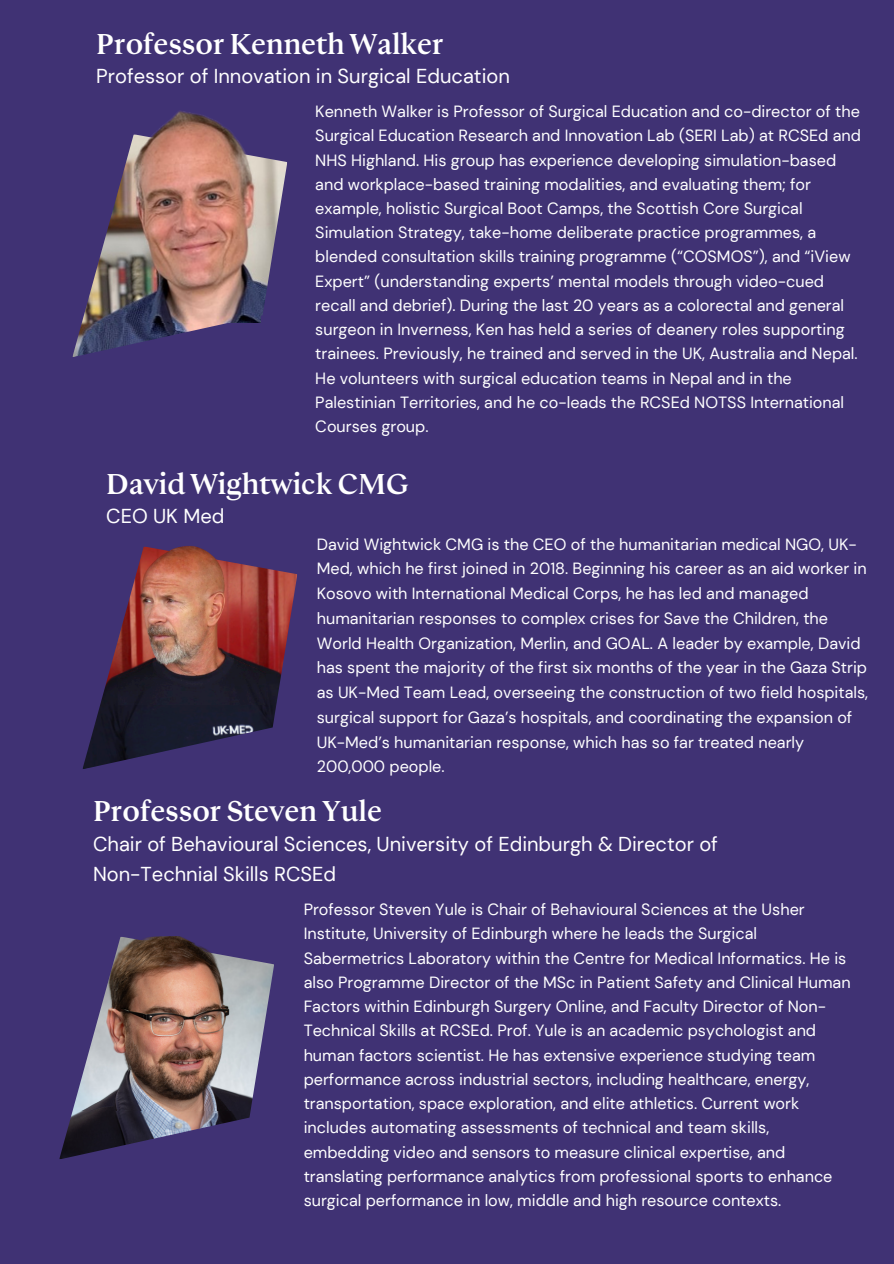
<style>
.page{position:relative;width:894px;height:1264px;background:#fff}
.page>*{position:absolute;margin:0;border:0;box-sizing:border-box;transform-origin:0 0}
.t1{font:32.1px "Doig Display Display";color:#fff}
.t2{font:20.1px/30.3px "DM Sans";color:#fff}
.t3{font:16.2px/24.2px "DM Sans";color:#fff}
</style>
<div class="page">
<div style="left:0;top:0;width:893px;height:1263px;background:#403274"></div>
<img style="left:59px;top:957px;width:215px;height:202px">
<img style="left:59px;top:936px;width:179px;height:174px">
<img style="left:82px;top:568px;width:215px;height:201px">
<img style="left:119px;top:546px;width:146px;height:158px">
<img style="left:72px;top:157px;width:215px;height:200px">
<img style="left:74px;top:111px;width:186px;height:211px">
<h2 class="t1" style="left:96px;top:28px;width:349px">Professor Kenneth Walker</h2>
<h2 class="t2" style="left:96px;top:61px;width:415px">Professor of Innovation in Surgical Education</h2>
<p class="t3" style="left:315px;top:99px;width:547px">Kenneth Walker is Professor of Surgical Education and co-director of the Surgical Education Research and Innovation Lab (SERI Lab) at RCSEd and NHS Highland. His group has experience developing simulation-based and workplace-based training modalities, and evaluating them; for example, holistic Surgical Boot Camps, the Scottish Core Surgical Simulation Strategy, take-home deliberate practice programmes, a blended consultation skills training programme (“COSMOS”), and “iView Expert” (understanding experts’ mental models through video-cued recall and debrief). During the last 20 years as a colorectal and general surgeon in Inverness, Ken has held a series of deanery roles supporting trainees. Previously, he trained and served in the UK, Australia and Nepal.<br>He volunteers with surgical education teams in Nepal and in the Palestinian Territories, and he co-leads the RCSEd NOTSS International Courses group.</p>
<p class="t1" style="left:106px;top:468px;width:303px">David Wightwick CMG</p>
<p class="t2" style="left:106px;top:501px;width:120px">CEO UK Med</p>
<h1 class="t3" style="left:317px;top:531px;width:552px;line-height:24.8px">David Wightwick CMG is the CEO of the humanitarian medical NGO, UK-Med, which he first joined in 2018. Beginning his career as an aid worker in Kosovo with International Medical Corps, he has led and managed humanitarian responses to complex crises for Save the Children, the World Health Organization, Merlin, and GOAL. A leader by example, David has spent the majority of the first six months of the year in the Gaza Strip as UK-Med Team Lead, overseeing the construction of two field hospitals, surgical support for Gaza’s hospitals, and coordinating the expansion of UK-Med’s humanitarian response, which has so far treated nearly 200,000 people.</h1>
<p class="t1" style="left:93px;top:795px;width:290px">Professor Steven Yule</p>
<p class="t2" style="left:93px;top:828px;width:626px">Chair of Behavioural Sciences, University of Edinburgh &amp; Director of<br>Non-Technial Skills RCSEd</p>
<p class="t3" style="left:303px;top:897px;width:548px">Professor Steven Yule is Chair of Behavioural Sciences at the Usher Institute, University of Edinburgh where he leads the Surgical Sabermetrics Laboratory within the Centre for Medical Informatics. He is also Programme Director of the MSc in Patient Safety and Clinical Human Factors within Edinburgh Surgery Online, and Faculty Director of Non-Technical Skills at RCSEd. Prof. Yule is an academic psychologist and human factors scientist. He has extensive experience studying team performance across industrial sectors, including healthcare, energy, transportation, space exploration, and elite athletics. Current work includes automating assessments of technical and team skills, embedding video and sensors to measure clinical expertise, and translating performance analytics from professional sports to enhance surgical performance in low, middle and high resource contexts.</p>
</div>
